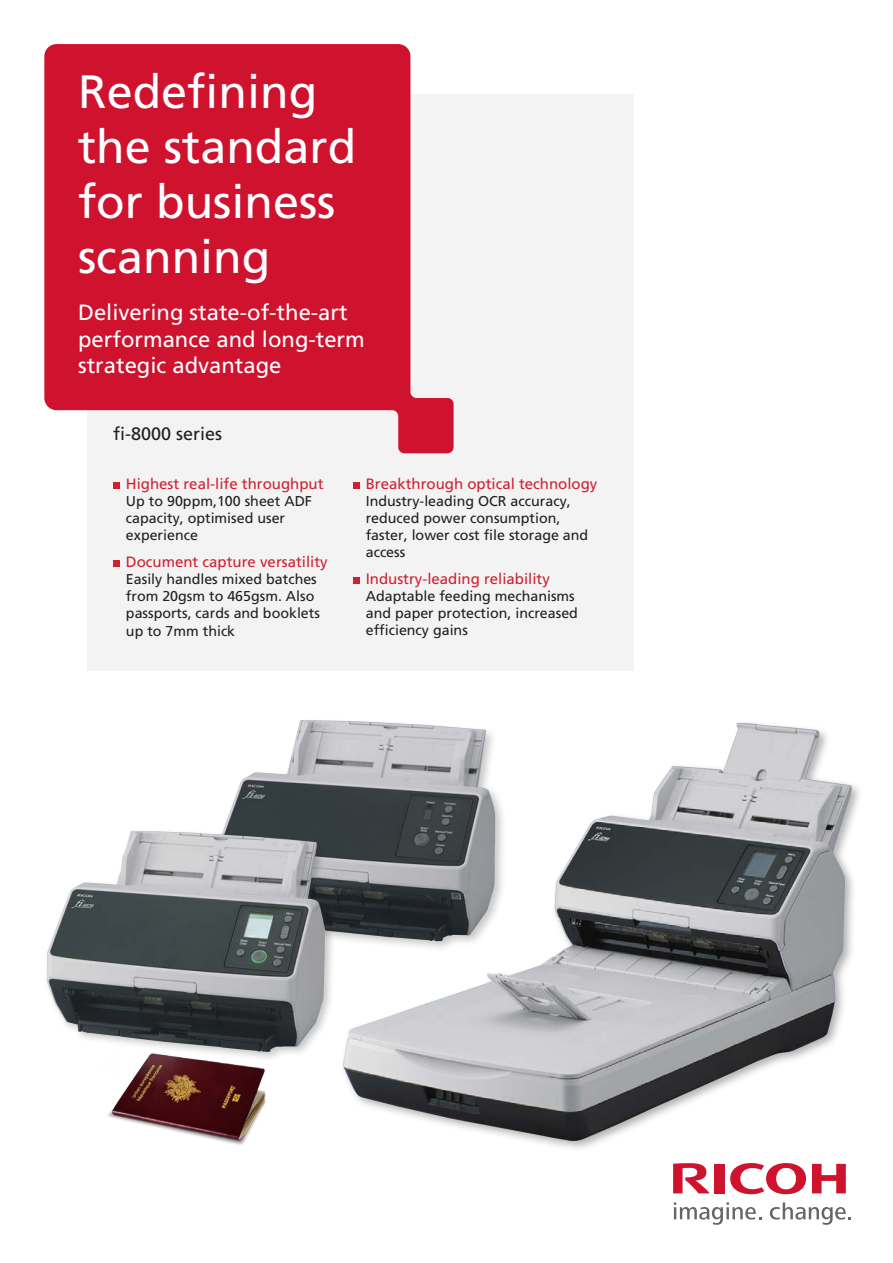
<style>
.page{position:relative;width:893px;height:1263px;background:#fff}
.page>*{position:absolute;margin:0;border:0;box-sizing:border-box;transform-origin:0 0}
.t1{font:46.8px/55.1px "Frutiger LT Pro";color:#fff}
.t2{font:22.05px/26.4px "Frutiger LT Pro";color:#fff}
.t3{font:18px "Frutiger LT Pro";color:#231f20}
.FC_Bulleted{font:15px "Frutiger LT Pro";color:#d0202f}
.FC_Bulleted-2{font:14.25px/17.1px "Frutiger LT Pro";color:#231f20}
</style>
<div class="page">
<div style="left:87px;top:94px;width:547px;height:576px;background:#f3f3f3"></div>
<svg style="left:44px;top:44px;width:410px;height:409px;fill:#cf122e"></svg>
<img style="left:343px;top:722px;width:516px;height:427px">
<img style="left:163px;top:670px;width:348px;height:340px">
<img style="left:46px;top:743px;width:297px;height:310px">
<img style="left:97px;top:1034px;width:188px;height:111px">
<svg style="left:730px;top:1163px;width:76px;height:31px"></svg>
<svg style="left:812px;top:1164px;width:34px;height:29px"></svg>
<div style="left:714px;top:1164px;width:10px;height:29px;background:#cf122e"></div>
<svg style="left:673px;top:1163px;width:37px;height:30px"></svg>
<svg style="left:674px;top:1202px;width:87px;height:23px"></svg>
<svg style="left:770px;top:1202px;width:81px;height:23px"></svg>
<div style="left:113px;top:483px;width:7px;height:6px;background:#d0202f"></div>
<div style="left:113px;top:560px;width:7px;height:7px;background:#d0202f"></div>
<svg style="left:353px;top:483px;width:6px;height:6px"></svg>
<div style="left:353px;top:577px;width:6px;height:7px;background:#d0202f"></div>
<p class="t1" style="left:78px;top:64px;width:280px">Redefining the standard for business scanning</p>
<p class="t2" style="left:78px;top:299px;width:288px">Delivering state-of-the-art performance and long-term strategic advantage</p>
<p class="t3" style="left:113px;top:423px;width:111px">fi-8000 series</p>
<p class="FC_Bulleted" style="left:126px;top:475px;width:199px">Highest real-life throughput</p>
<p class="FC_Bulleted-2" style="left:126px;top:493px;width:188px">Up to 90ppm,100 sheet ADF capacity, optimised user experience</p>
<p class="FC_Bulleted" style="left:126px;top:553px;width:203px">Document capture versatility</p>
<p class="FC_Bulleted-2" style="left:126px;top:570px;width:195px">Easily handles mixed batches from 20gsm to 465gsm. Also passports, cards and booklets up to 7mm thick</p>
<p class="FC_Bulleted" style="left:366px;top:475px;width:233px">Breakthrough optical technology</p>
<p class="FC_Bulleted-2" style="left:366px;top:493px;width:224px">Industry-leading OCR accuracy, reduced power consumption, faster, lower cost file storage and access</p>
<p class="FC_Bulleted" style="left:366px;top:570px;width:186px">Industry-leading reliability</p>
<p class="FC_Bulleted-2" style="left:366px;top:587px;width:214px">Adaptable feeding mechanisms and paper protection, increased efficiency gains</p>
</div>
